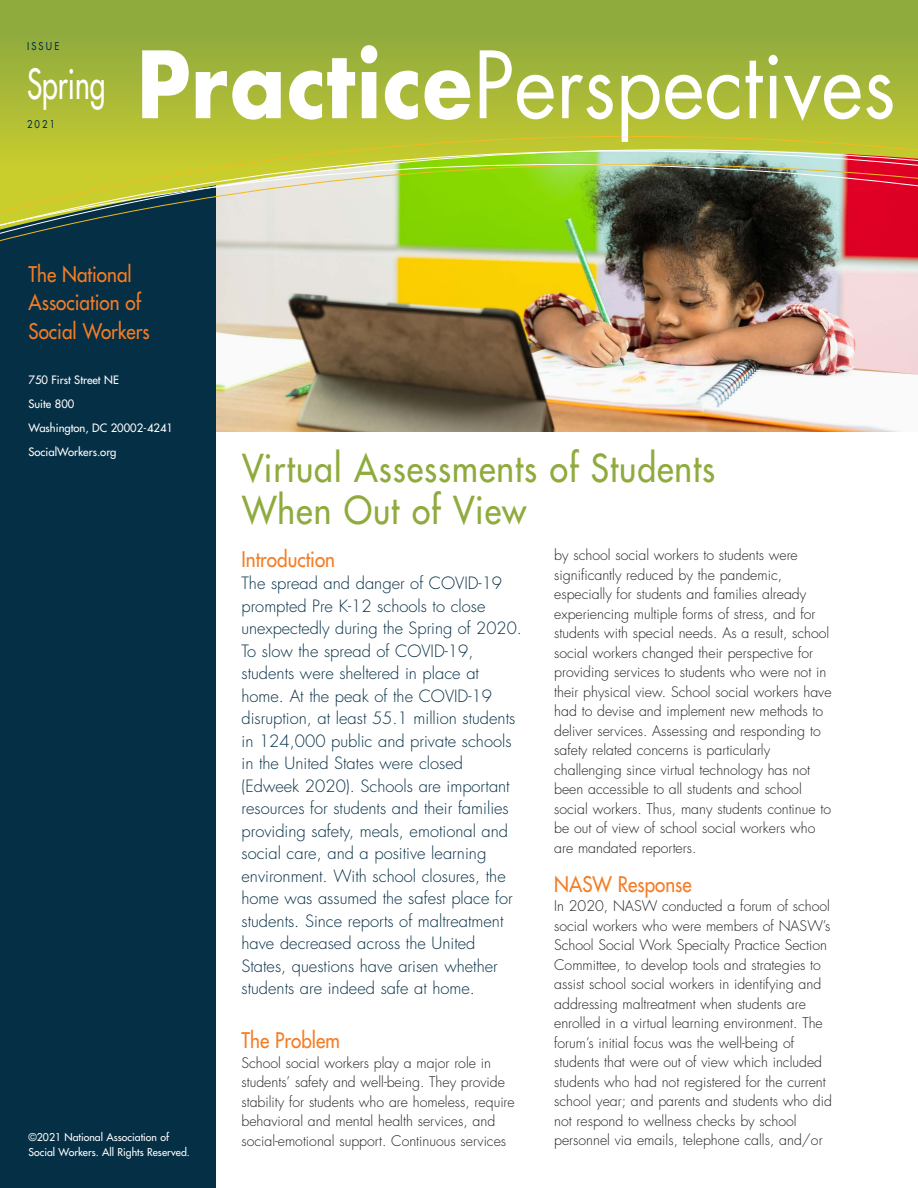
<style>
.page{position:relative;width:918px;height:1188px;background:#fff}
.page>*{position:absolute;margin:0;border:0;box-sizing:border-box;transform-origin:0 0}
.t1{font:90px "Futura";color:#fff;scale:.9 1}
.t2{font:40.5px "Futura";color:#fff;scale:.7 1}
.t3{font:37.5px/42px "Futura";letter-spacing:.03em;color:#8fab3d;scale:.9 1}
.t4{font:21px/28.7px "Futura";color:#f47d25;scale:.9 1}
.t5{font:300 16.5px/22.5px "Futura";color:#052f45}
.t6{font:300 14.25px/19.5px "Futura";color:#231f20}
.t7{font:11.25px/24px "Futura";color:#fff}
.t8{font:10.5px/14.2px "Futura";color:#fff}
.t9{font:10.5px "Futura";letter-spacing:.23em;color:#052f45;scale:.9 1}
.s1{font-weight:700}
</style>
<div class="page">
<img style="left:216px;top:260px;width:702px;height:171px">
<div style="left:0;top:0;width:216px;height:1188px;background:#052f45"></div>
<svg style="left:0;top:0;width:918px;height:105px"></svg>
<img style="left:0;top:105px;width:918px;height:155px">
<p class="t9" style="left:27px;top:39px;width:37px">ISSUE</p>
<h2 class="t2" style="left:27px;top:58px;width:114px">Spring</h2>
<p class="t9" style="left:27px;top:117px;width:33px">2021</p>
<h1 class="t1" style="left:136px;top:23px;width:846px"><span class="s1">Practice</span>Perspectives</h1>
<h3 class="t4" style="left:29px;top:260px;width:136px">The National<br>Association of<br>Social Workers</h3>
<p class="t7" style="left:28px;top:368px;width:146px">750 First Street NE<br>Suite 800<br>Washington, DC 20002-4241<br>SocialWorkers.org</p>
<p class="t8" style="left:28px;top:1130px;width:163px">©2021 National Association of<br>Social Workers. All Rights Reserved.</p>
<h3 class="t3" style="left:242px;top:447px;width:527px">Virtual Assessments of Students<br>When Out of View</h3>
<h3 class="t4" style="left:242px;top:545px;width:105px">Introduction</h3>
<p class="t5" style="left:241px;top:572px;width:282px">The spread and danger of COVID-19 prompted Pre K-12 schools to close unexpectedly during the Spring of 2020.<br>To slow the spread of COVID-19, students were sheltered in place at home. At the peak of the COVID-19 disruption, at least 55.1 million students in 124,000 public and private schools in the United States were closed (Edweek 2020). Schools are important resources for students and their families providing safety, meals, emotional and social care, and a positive learning environment. With school closures, the home was assumed the safest place for students. Since reports of maltreatment have decreased across the United States, questions have arisen whether students are indeed safe at home.</p>
<h3 class="t4" style="left:242px;top:1026px;width:111px">The Problem</h3>
<p class="t6" style="left:241px;top:1053px;width:275px">School social workers play a major role in students’ safety and well-being. They provide stability for students who are homeless, require behavioral and mental health services, and social-emotional support. Continuous services</p>
<p class="t6" style="left:554px;top:546px;width:279px">by school social workers to students were significantly reduced by the pandemic, especially for students and families already experiencing multiple forms of stress, and for students with special needs. As a result, school social workers changed their perspective for providing services to students who were not in their physical view. School social workers have had to devise and implement new methods to deliver services. Assessing and responding to safety related concerns is particularly challenging since virtual technology has not been accessible to all students and school social workers. Thus, many students continue to be out of view of school social workers who are mandated reporters.</p>
<h3 class="t4" style="left:554px;top:870px;width:154px">NASW Response</h3>
<p class="t6" style="left:554px;top:897px;width:279px">In 2020, NASW conducted a forum of school social workers who were members of NASW’s School Social Work Specialty Practice Section Committee, to develop tools and strategies to assist school social workers in identifying and addressing maltreatment when students are enrolled in a virtual learning environment. The forum’s initial focus was the well-being of students that were out of view which included students who had not registered for the current school year; and parents and students who did not respond to wellness checks by school personnel via emails, telephone calls, and/or</p>
</div>
